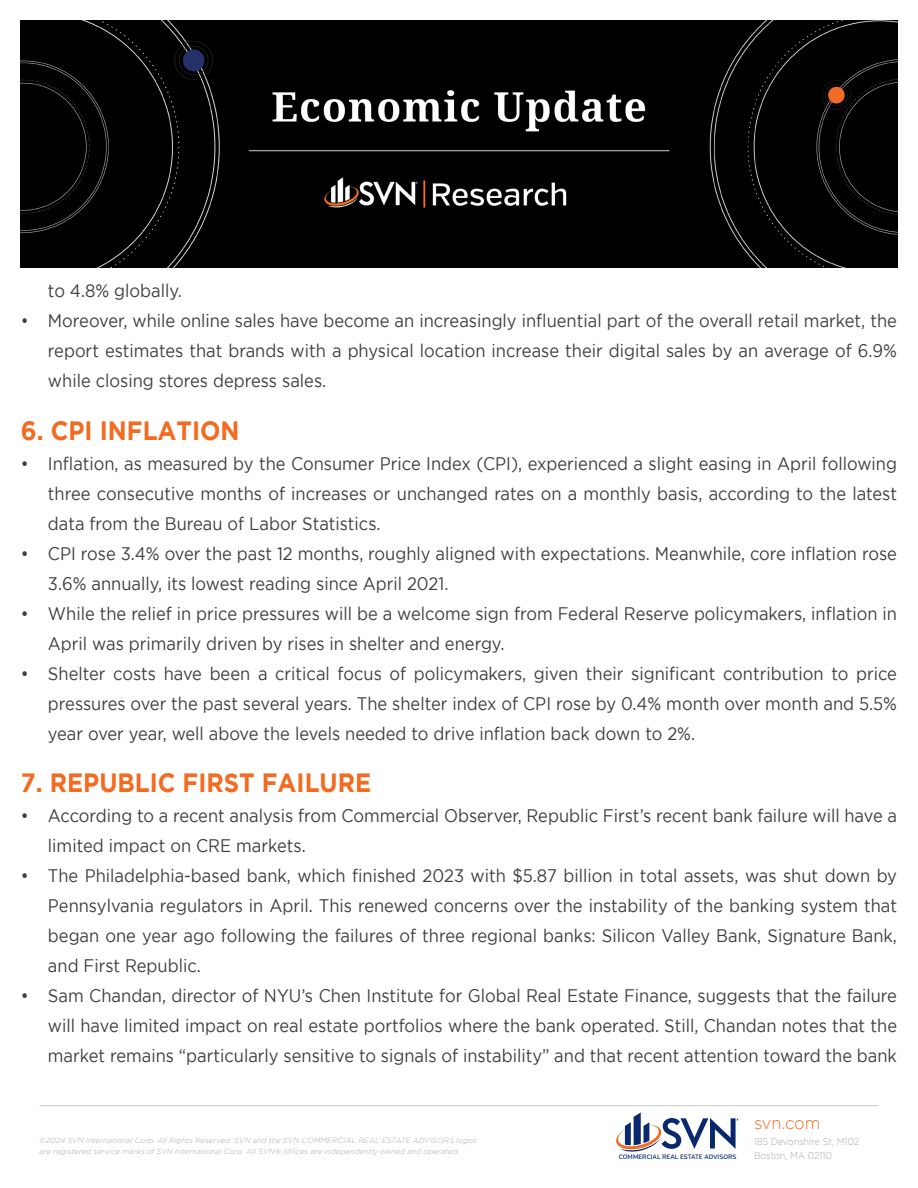
<style>
.page{position:relative;width:918px;height:1188px;background:#fff}
.page>*{position:absolute;margin:0;border:0;box-sizing:border-box;transform-origin:0 0}
.t1{font:700 26.4px "Gotham";color:#f36a21;scale:.91 1}
.t2{font:18.15px/30px "Gotham";color:#3e3e3f;text-align:justify;scale:.91 1}
.t3{font:300 17.4px "Gotham";letter-spacing:-.01em;color:#f36a21;scale:.95 1}
.t4{font:300 9.9px/13.5px "Gotham";color:#a8a9ad;scale:.91 1}
.t5{font:italic 300 7.5px/10.5px "Gotham";letter-spacing:.015em;color:#a8a9ad}
.t6{font:500 6.45px "Verb";color:#09286d}
</style>
<div class="page">
<hr style="left:40px;top:1105px;width:838px;height:1px;background:#c7c8ca">
<svg style="left:616px;top:1112px;width:123px;height:40px"></svg>
<img style="left:21px;top:21px;width:876px;height:247px">
<p class="t2" style="left:48px;top:275px;width:149px">to 4.8% globally.</p>
<p class="t2" style="left:48px;top:305px;width:935px;text-indent:-27px">• Moreover, while online sales have become an increasingly influential part of the overall retail market, the report estimates that brands with a physical location increase their digital sales by an average of 6.9% while closing stores depress sales.</p>
<p class="t1" style="left:21px;top:415px;width:242px">6. CPI INFLATION</p>
<p class="t2" style="left:48px;top:448px;width:935px;text-indent:-27px">• Inflation, as measured by the Consumer Price Index (CPI), experienced a slight easing in April following three consecutive months of increases or unchanged rates on a monthly basis, according to the latest data from the Bureau of Labor Statistics.</p>
<p class="t2" style="left:48px;top:538px;width:935px;text-indent:-27px">• CPI rose 3.4% over the past 12 months, roughly aligned with expectations. Meanwhile, core inflation rose<br>3.6% annually, its lowest reading since April 2021.</p>
<p class="t2" style="left:48px;top:598px;width:934px;text-indent:-27px">• While the relief in price pressures will be a welcome sign from Federal Reserve policymakers, inflation in<br>April was primarily driven by rises in shelter and energy.</p>
<p class="t2" style="left:48px;top:658px;width:935px;text-indent:-27px">• Shelter costs have been a critical focus of policymakers, given their significant contribution to price pressures over the past several years. The shelter index of CPI rose by 0.4% month over month and 5.5% year over year, well above the levels needed to drive inflation back down to 2%.</p>
<p class="t1" style="left:21px;top:768px;width:386px">7. REPUBLIC FIRST FAILURE</p>
<p class="t2" style="left:48px;top:800px;width:935px;text-indent:-27px">• According to a recent analysis from Commercial Observer, Republic First’s recent bank failure will have a limited impact on CRE markets.</p>
<p class="t2" style="left:48px;top:860px;width:935px;text-indent:-27px">• The Philadelphia-based bank, which finished 2023 with $5.87 billion in total assets, was shut down by Pennsylvania regulators in April. This renewed concerns over the instability of the banking system that began one year ago following the failures of three regional banks: Silicon Valley Bank, Signature Bank, and First Republic.</p>
<p class="t2" style="left:48px;top:980px;width:935px;text-indent:-27px">• Sam Chandan, director of NYU’s Chen Institute for Global Real Estate Finance, suggests that the failure will have limited impact on real estate portfolios where the bank operated. Still, Chandan notes that the market remains “particularly sensitive to signals of instability” and that recent attention toward the bank</p>
<p class="t5" style="left:40px;top:1136px;width:438px">©2024 SVN International Corp. All Rights Reserved. SVN and the SVN COMMERCIAL REAL ESTATE ADVISORS logos are registered service marks of SVN International Corp. All SVN® offices are independently owned and operated.</p>
<p class="t6" style="left:619px;top:1153px;width:119px">COMMERCIAL REAL ESTATE ADVISORS</p>
<p class="t3" style="left:754px;top:1113px;width:71px">svn.com</p>
<p class="t4" style="left:754px;top:1135px;width:117px">185 Devonshire St, M102<br>Boston, MA 02110</p>
</div>
